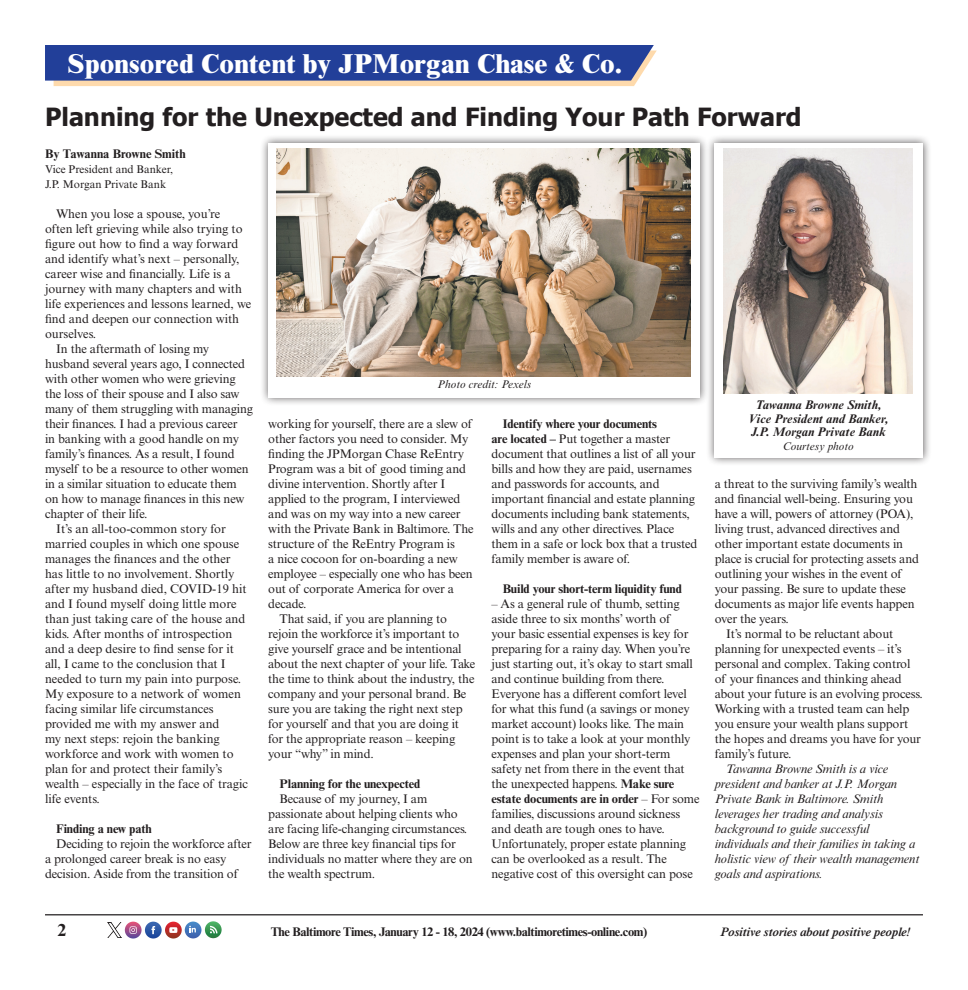
<style>
.page{position:relative;width:968px;height:990px;background:#fff}
.page>*{position:absolute;margin:0;border:0;box-sizing:border-box;transform-origin:0 0}
.Kicker{font:800 27.5px "Times NRMT Std";color:#fff}
.t1{font:700 25px "Tahoma";color:#231f20}
.t2{font:700 17.5px "Times NRMT Std";color:#231f20}
.Body{font:12.5px/15px "Times NRMT Std";letter-spacing:-.01em;color:#231f20}
.Body-2{font:italic 12.5px/15px "Times NRMT Std";letter-spacing:-.01em;color:#231f20}
.Body-3{font:700 12.5px "Times NRMT Std";letter-spacing:-.01em;color:#231f20}
.Body-4{font:700 12.5px "Times NRMT Std";letter-spacing:-.03em;color:#231f20}
.t3{font:italic 700 12.5px/13.8px "Times NRMT Std";color:#231f20;text-align:center}
.t4{font:italic 600 12.5px "Times NRMT Std";letter-spacing:-.03em;color:#231f20}
.t5{font:11.25px/15px "Times NRMT Std";color:#231f20}
.Credit{font:italic 11.25px "Times NRMT Std";color:#231f20}
.s1{font-weight:700}
</style>
<div class="page">
<img style="left:205px;top:921px;width:17px;height:17px">
<svg style="left:210px;top:926px;width:7px;height:7px"></svg>
<img style="left:125px;top:922px;width:16px;height:17px">
<svg style="left:129px;top:926px;width:8px;height:8px"></svg>
<img style="left:145px;top:922px;width:17px;height:17px">
<svg style="left:151px;top:926px;width:4px;height:8px"></svg>
<img style="left:165px;top:922px;width:17px;height:17px">
<svg style="left:169px;top:927px;width:8px;height:6px"></svg>
<img style="left:185px;top:922px;width:16px;height:16px">
<svg style="left:189px;top:926px;width:7px;height:6px"></svg>
<img style="left:108px;top:923px;width:13px;height:14px">
<hr style="left:45px;top:914px;width:877px;height:1px;background:#231f20">
<svg style="left:45px;top:45px;width:611px;height:41px;background:#43579d"></svg>
<div style="left:706px;top:134px;width:225px;height:332px;background:#231f20;opacity:.75"></div>
<div style="left:714px;top:143px;width:208px;height:315px;background:#fff"></div>
<img style="left:723px;top:149px;width:189px;height:245px">
<div style="left:259px;top:134px;width:449px;height:272px;background:#231f20;opacity:.75"></div>
<div style="left:268px;top:143px;width:431px;height:255px;background:#fff"></div>
<img style="left:277px;top:149px;width:413px;height:227px">
<p class="Kicker" style="left:68px;top:47px;width:556px">Sponsored Content by JPMorgan Chase &amp; Co.</p>
<p class="t1" style="left:45px;top:99px;width:758px">Planning for the Unexpected and Finding Your Path Forward</p>
<p class="Body-3" style="left:45px;top:146px;width:142px">By Tawanna Browne Smith</p>
<p class="t5" style="left:45px;top:162px;width:129px">Vice President and Banker,<br>J.P. Morgan Private Bank</p>
<p class="Body" style="left:45px;top:207px;width:208px;text-indent:11px">When you lose a spouse, you’re<br>often left grieving while also trying to figure out how to find a way forward and identify what’s next – personally, career wise and financially. Life is a journey with many chapters and with life experiences and lessons learned, we find and deepen our connection with ourselves.</p>
<p class="Body" style="left:45px;top:342px;width:210px;text-indent:11px">In the aftermath of losing my husband several years ago, I connected with other women who were grieving the loss of their spouse and I also saw many of them struggling with managing their finances. I had a previous career<br>in banking with a good handle on my family’s finances. As a result, I found myself to be a resource to other women in a similar situation to educate them on how to manage finances in this new chapter of their life.</p>
<p class="Body" style="left:45px;top:522px;width:204px;text-indent:11px">It’s an all-too-common story for married couples in which one spouse manages the finances and the other has little to no involvement. Shortly after my husband died, COVID-19 hit and I found myself doing little more than just taking care of the house and kids. After months of introspection and a deep desire to find sense for it all, I came to the conclusion that I needed to turn my pain into purpose.<br>My exposure to a network of women facing similar life circumstances provided me with my answer and<br>my next steps: rejoin the banking workforce and work with women to plan for and protect their family’s wealth – especially in the face of tragic life events.</p>
<p class="Body-3" style="left:56px;top:821px;width:97px">Finding a new path</p>
<p class="Body" style="left:45px;top:837px;width:208px;text-indent:11px">Deciding to rejoin the workforce after a prolonged career break is no easy decision. Aside from the transition of</p>
<p class="Credit" style="left:437px;top:378px;width:95px">Photo credit: Pexels</p>
<p class="Body" style="left:268px;top:417px;width:207px">working for yourself, there are a slew of other factors you need to consider. My finding the JPMorgan Chase ReEntry Program was a bit of good timing and divine intervention. Shortly after I applied to the program, I interviewed and was on my way into a new career with the Private Bank in Baltimore. The structure of the ReEntry Program is<br>a nice cocoon for on-boarding a new employee – especially one who has been out of corporate America for over a decade.</p>
<p class="Body" style="left:268px;top:612px;width:209px;text-indent:11px">That said, if you are planning to rejoin the workforce it’s important to give yourself grace and be intentional about the next chapter of your life. Take the time to think about the industry, the company and your personal brand. Be sure you are taking the right next step for yourself and that you are doing it for the appropriate reason – keeping your “why” in mind.</p>
<p class="Body-3" style="left:279px;top:776px;width:142px">Planning for the unexpected</p>
<p class="Body" style="left:268px;top:792px;width:206px;text-indent:11px">Because of my journey, I am passionate about helping clients who are facing life-changing circumstances.<br>Below are three key financial tips for individuals no matter where they are on the wealth spectrum.</p>
<p class="Body" style="left:491px;top:417px;width:207px;text-indent:11px"><span class="s1">Identify where your documents<br>are located –</span> Put together a master document that outlines a list of all your bills and how they are paid, usernames and passwords for accounts, and important financial and estate planning documents including bank statements, wills and any other directives. Place them in a safe or lock box that a trusted family member is aware of.</p>
<p class="Body-3" style="left:502px;top:581px;width:181px">Build your short-term liquidity fund</p>
<p class="Body" style="left:491px;top:597px;width:209px">– As a general rule of thumb, setting aside three to six months’ worth of<br>your basic essential expenses is key for preparing for a rainy day. When you’re just starting out, it’s okay to start small and continue building from there.<br>Everyone has a different comfort level for what this fund (a savings or money market account) looks like. The main point is to take a look at your monthly expenses and plan your short-term safety net from there in the event that the unexpected happens. <span class="s1">Make sure estate documents are in order</span> – For some families, discussions around sickness and death are tough ones to have.<br>Unfortunately, proper estate planning can be overlooked as a result. The negative cost of this oversight can pose</p>
<p class="t3" style="left:748px;top:398px;width:142px">Tawanna Browne Smith,<br>Vice President and Banker,</p>
<p class="t3" style="left:750px;top:426px;width:137px">J.P. Morgan Private Bank</p>
<p class="Credit" style="left:782px;top:440px;width:73px">Courtesy photo</p>
<p class="Body" style="left:714px;top:477px;width:206px">a threat to the surviving family’s wealth and financial well-being. Ensuring you have a will, powers of attorney (POA), living trust, advanced directives and other important estate documents in place is crucial for protecting assets and outlining your wishes in the event of your passing. Be sure to update these documents as major life events happen over the years.</p>
<p class="Body" style="left:714px;top:627px;width:209px;text-indent:11px">It’s normal to be reluctant about planning for unexpected events – it’s personal and complex. Taking control of your finances and thinking ahead about your future is an evolving process.<br>Working with a trusted team can help you ensure your wealth plans support the hopes and dreams you have for your family’s future.</p>
<p class="Body-2" style="left:714px;top:762px;width:206px;text-indent:11px">Tawanna Browne Smith is a vice president and banker at J.P. Morgan Private Bank in Baltimore. Smith leverages her trading and analysis background to guide successful individuals and their families in taking a holistic view of their wealth management goals and aspirations.</p>
<p class="t2" style="left:58px;top:919px;width:10px">2</p>
<p class="Body-4" style="left:271px;top:924px;width:378px">The Baltimore Times, January 12 - 18, 2024 (www.baltimoretimes-online.com)</p>
<p class="t4" style="left:719px;top:925px;width:192px">Positive stories about positive people!</p>
</div>
